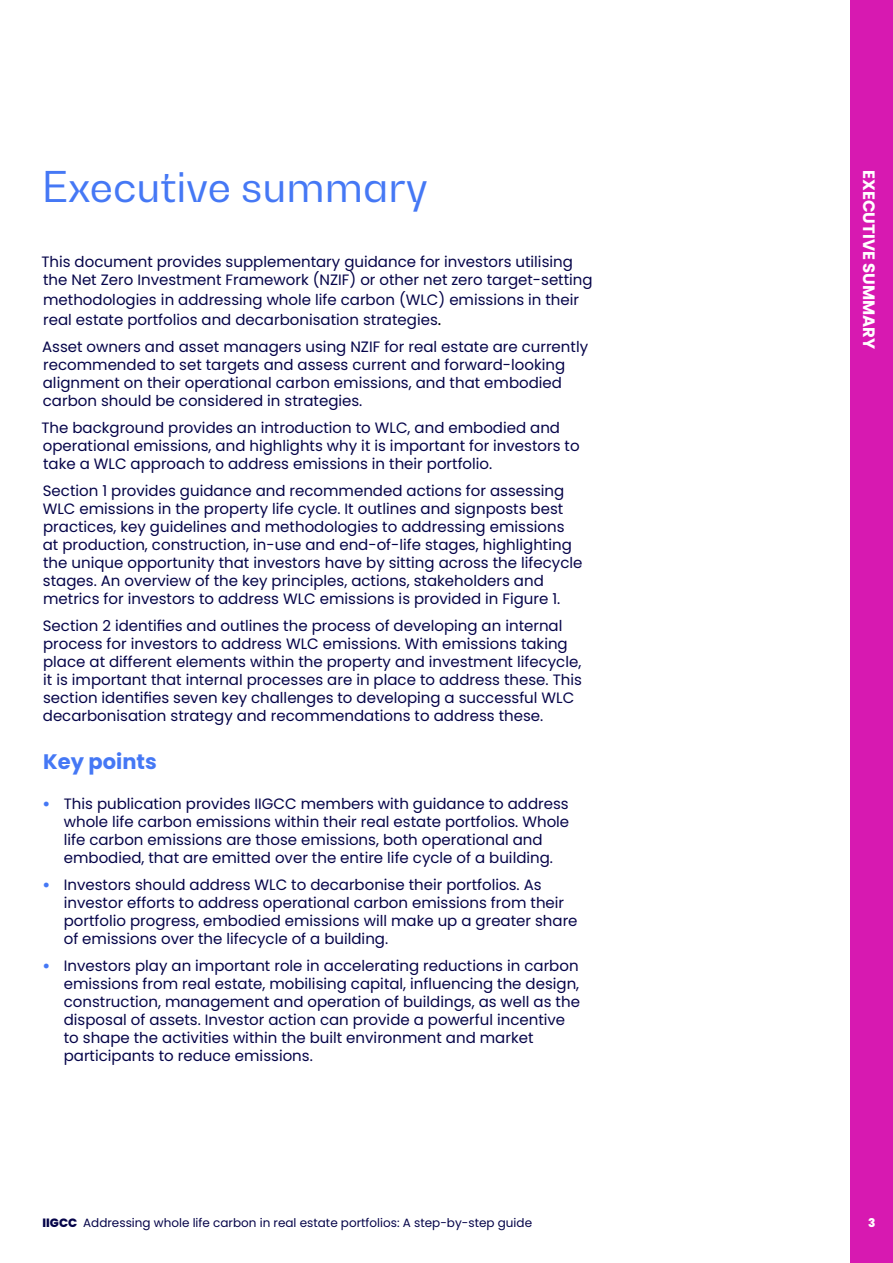
<style>
.page{position:relative;width:893px;height:1263px;background:#fff}
.page>*{position:absolute;margin:0;border:0;box-sizing:border-box;transform-origin:0 0}
.t1{font:42px "Bw Gradual DEMO";color:#4578f5}
.t2{font:700 21px "Poppins";color:#4578f5}
.t3{font:700 16.5px "Poppins";color:#fff}
.t4{font:15px/18px "Poppins";color:#050449}
.t5{font:12px "Poppins";color:#050449}
.t6{font:800 12px "Poppins";color:#fff}
.s1{font-size:16.5px;color:#000}
.s2{font-weight:800;color:#4578f5}
.s3{font-weight:800}
</style>
<div class="page">
<div style="left:850px;top:0;width:43px;height:1263px;background:#d719b1"></div>
<h1 class="t1" style="left:42px;top:160px;width:387px">Executive summary</h1>
<p class="t4" style="left:41px;top:253px;width:553px">This document provides supplementary guidance for investors utilising the Net Zero Investment Framework (NZIF) or other net zero target-setting</p>
<p class="t4" style="left:43px;top:290px;width:537px;line-height:19.8px">methodologies in addressing whole life carbon (WLC) emissions in their real estate portfolios and decarbonisation strategies<span class="s1">.</span></p>
<p class="t4" style="left:42px;top:338px;width:547px">Asset owners and asset managers using NZIF for real estate are currently recommended to set targets and assess current and forward-looking alignment on their operational carbon emissions, and that embodied carbon should be considered in strategies.</p>
<p class="t4" style="left:41px;top:419px;width:540px">The background provides an introduction to WLC, and embodied and operational emissions, and highlights why it is important for investors to take a WLC approach to address emissions in their portfolio.</p>
<p class="t4" style="left:43px;top:482px;width:541px">Section 1 provides guidance and recommended actions for assessing WLC emissions in the property life cycle. It outlines and signposts best practices, key guidelines and methodologies to addressing emissions at production, construction, in-use and end-of-life stages, highlighting the unique opportunity that investors have by sitting across the lifecycle stages. An overview of the key principles, actions, stakeholders and metrics for investors to address WLC emissions is provided in Figure 1.</p>
<p class="t4" style="left:43px;top:617px;width:541px">Section 2 identifies and outlines the process of developing an internal process for investors to address WLC emissions. With emissions taking place at different elements within the property and investment lifecycle, it is important that internal processes are in place to address these. This section identifies seven key challenges to developing a successful WLC decarbonisation strategy and recommendations to address these.</p>
<h2 class="t2" style="left:43px;top:749px;width:115px">Key points</h2>
<p class="t4" style="left:64px;top:795px;width:507px;text-indent:-21px"><span class="s2">•</span> This publication provides IIGCC members with guidance to address whole life carbon emissions within their real estate portfolios. Whole life carbon emissions are those emissions, both operational and embodied, that are emitted over the entire life cycle of a building.</p>
<p class="t4" style="left:64px;top:876px;width:515px;text-indent:-21px"><span class="s2">•</span> Investors should address WLC to decarbonise their portfolios. As investor efforts to address operational carbon emissions from their portfolio progress, embodied emissions will make up a greater share of emissions over the lifecycle of a building.</p>
<p class="t4" style="left:64px;top:957px;width:518px;text-indent:-21px"><span class="s2">•</span> Investors play an important role in accelerating reductions in carbon emissions from real estate, mobilising capital, influencing the design, construction, management and operation of buildings, as well as the disposal of assets. Investor action can provide a powerful incentive to shape the activities within the built environment and market participants to reduce emissions.</p>
<p class="t3" style="left:878px;top:170px;width:181px;rotate:90deg">EXECUTIVE SUMMARY</p>
<p class="t5" style="left:43px;top:1215px;width:491px"><span class="s3">IIGCC</span> Addressing whole life carbon in real estate portfolios: A step-by-step guide</p>
<p class="t6" style="left:868px;top:1215px;width:9px">3</p>
</div>
